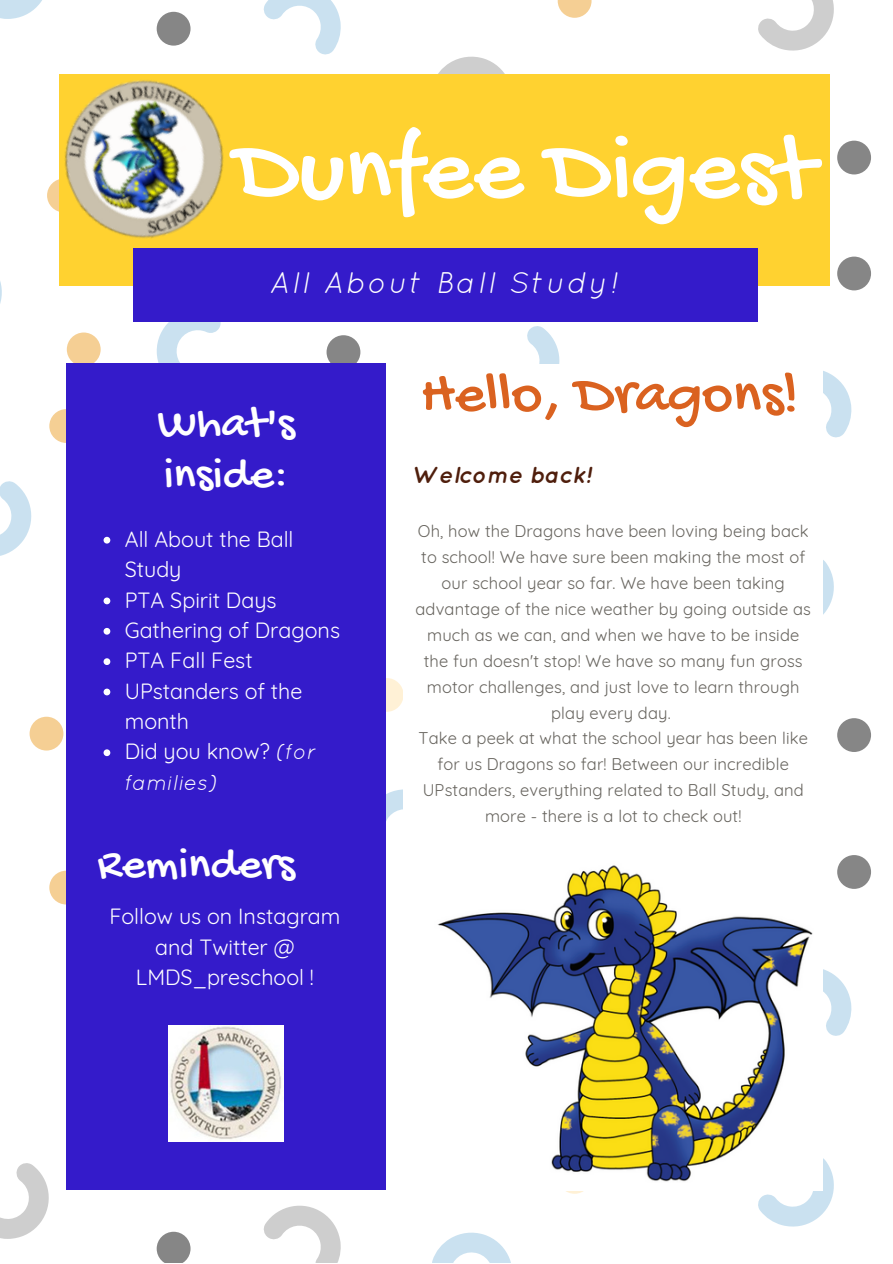
<style>
.page{position:relative;width:893px;height:1264px;background:#fff}
.page>*{position:absolute;margin:0;border:0;box-sizing:border-box;transform-origin:0 0}
.t1{font:98.25px "Gochi Hand";color:#fff}
.t2{font:59.55px "Gochi Hand";color:#da6220}
.t3{font:46.35px/50.6px "Gochi Hand";color:#fff}
.t4{font:italic 29.7px "Quicksand";letter-spacing:.09em;color:#fff}
.t5{font:italic 700 23.1px "Quicksand";color:#4f1e0c}
.t6{font:21.45px/30.3px "Quicksand";color:#fff}
.t7{font:16.5px/25.8px "Quicksand";letter-spacing:.01em;color:#67645e;text-align:center}
.s1{font-style:italic}
</style>
<div class="page">
<div style="left:30px;top:716px;width:33px;height:34px;background:#f5cf94;border-radius:50%"></div>
<svg style="left:49px;top:870px;width:34px;height:34px"></svg>
<svg style="left:49px;top:409px;width:34px;height:34px"></svg>
<svg style="left:370px;top:678px;width:33px;height:33px"></svg>
<svg style="left:0;top:481px;width:32px;height:75px"></svg>
<svg style="left:385px;top:787px;width:18px;height:64px"></svg>
<div style="left:837px;top:718px;width:34px;height:34px;background:#868686;border-radius:50%"></div>
<div style="left:837px;top:256px;width:34px;height:34px;background:#868686;border-radius:50%"></div>
<svg style="left:527px;top:326px;width:33px;height:38px"></svg>
<svg style="left:823px;top:560px;width:11px;height:55px"></svg>
<svg style="left:823px;top:371px;width:28px;height:67px"></svg>
<svg style="left:557px;top:1159px;width:34px;height:34px"></svg>
<div style="left:837px;top:855px;width:34px;height:33px;background:#868686;border-radius:50%"></div>
<svg style="left:758px;top:1158px;width:76px;height:69px"></svg>
<svg style="left:823px;top:969px;width:28px;height:67px"></svg>
<svg style="left:432px;top:1232px;width:79px;height:30px"></svg>
<svg style="left:157px;top:1231px;width:33px;height:31px"></svg>
<svg style="left:0;top:1163px;width:49px;height:75px"></svg>
<svg style="left:263px;top:1205px;width:78px;height:57px"></svg>
<div style="left:67px;top:332px;width:34px;height:34px;background:#f5cf94;border-radius:50%"></div>
<div style="left:157px;top:12px;width:33px;height:34px;background:#868686;border-radius:50%"></div>
<div style="left:326px;top:335px;width:34px;height:34px;background:#868686;border-radius:50%"></div>
<svg style="left:0;top:0;width:42px;height:19px"></svg>
<svg style="left:263px;top:0;width:78px;height:55px"></svg>
<svg style="left:138px;top:321px;width:84px;height:42px"></svg>
<svg style="left:0;top:281px;width:2px;height:23px"></svg>
<svg style="left:557px;top:0;width:34px;height:18px"></svg>
<div style="left:837px;top:141px;width:34px;height:33px;background:#868686;border-radius:50%"></div>
<svg style="left:758px;top:0;width:76px;height:51px"></svg>
<svg style="left:438px;top:56px;width:67px;height:18px"></svg>
<div style="left:782px;top:74px;width:47px;height:212px;background:#ffd230"></div>
<div style="left:107px;top:74px;width:675px;height:212px;background:#ffd230"></div>
<div style="left:59px;top:74px;width:48px;height:212px;background:#ffd230"></div>
<div style="left:719px;top:248px;width:39px;height:73px;background:#341bca"></div>
<div style="left:171px;top:248px;width:548px;height:73px;background:#341bca"></div>
<div style="left:133px;top:248px;width:38px;height:73px;background:#341bca"></div>
<div style="left:67px;top:417px;width:318px;height:724px;background:#341bca"></div>
<div style="left:67px;top:363px;width:318px;height:54px;background:#341bca"></div>
<div style="left:67px;top:1141px;width:318px;height:48px;background:#341bca"></div>
<div style="left:404px;top:1142px;width:418px;height:48px;background:#fff"></div>
<img style="left:47px;top:80px;width:177px;height:158px">
<img style="left:437px;top:865px;width:376px;height:317px">
<img style="left:168px;top:1025px;width:116px;height:116px">
<svg style="left:104px;top:537px;width:6px;height:6px"></svg>
<svg style="left:104px;top:597px;width:6px;height:7px"></svg>
<svg style="left:103px;top:628px;width:8px;height:68px"></svg>
<svg style="left:104px;top:749px;width:6px;height:7px"></svg>
<h1 class="t1" style="left:235px;top:119px;width:582px">Dunfee Digest</h1>
<h3 class="t4" style="left:269px;top:265px;width:349px">All About Ball Study!</h3>
<h3 class="t3" style="left:157px;top:401px;width:139px">What's inside:</h3>
<h3 class="t6" style="left:125px;top:523px;width:217px">All About the Ball<br>Study<br>PTA Spirit Days<br>Gathering of Dragons<br>PTA Fall Fest<br>UPstanders of the month<br>Did you know? <span class="s1">(for families)</span></h3>
<h3 class="t3" style="left:97px;top:842px;width:199px">Reminders</h3>
<h3 class="t6" style="left:109px;top:901px;width:233px;text-align:center">Follow us on Instagram and Twitter @<br>LMDS_preschool !</h3>
<h2 class="t2" style="left:420px;top:363px;width:379px">Hello, Dragons!</h2>
<h3 class="t5" style="left:413px;top:461px;width:179px">Welcome back!</h3>
<p class="t7" style="left:415px;top:518px;width:397px">Oh, how the Dragons have been loving being back to school! We have sure been making the most of our school year so far. We have been taking advantage of the nice weather by going outside as much as we can, and when we have to be inside the fun doesn't stop! We have so many fun gross motor challenges, and just love to learn through play every day.<br>Take a peek at what the school year has been like for us Dragons so far! Between our incredible UPstanders, everything related to Ball Study, and more - there is a lot to check out!</p>
</div>
